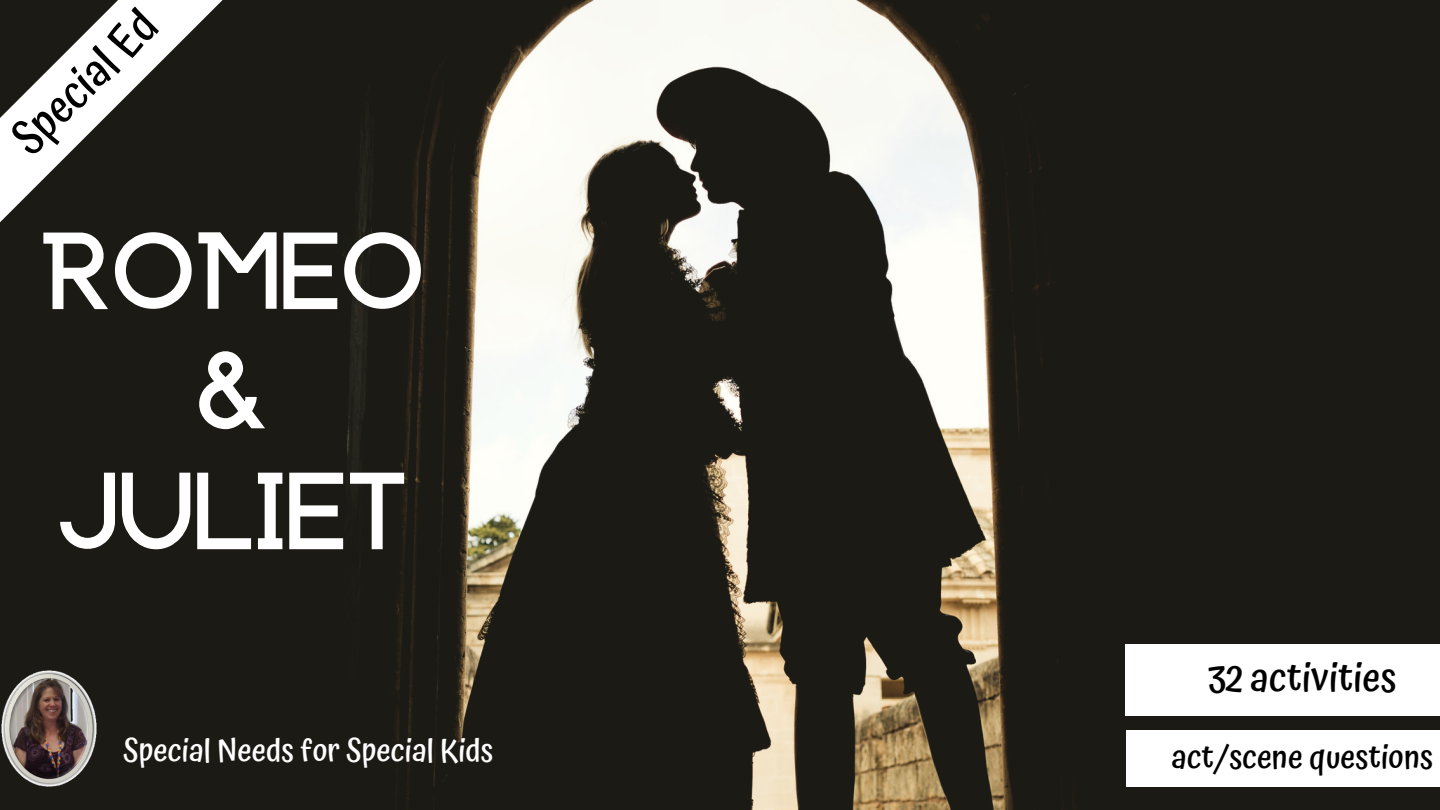
<style>
.page{position:relative;width:1440px;height:810px;background:#fff}
.page>*{position:absolute;margin:0;border:0;box-sizing:border-box;transform-origin:0 0}
.t1{font:900 85.88px/120px "Anchorage";color:#fff;text-align:center}
.t2{font:500 45.12px "Atma";color:#000}
.t3{font:500 39.38px "Atma";color:#000}
.t4{font:500 32.5px "Atma";color:#000}
.t5{font:500 31.25px "Atma";color:#fff}
</style>
<div class="page">
<img style="left:0;top:0;width:1440px;height:810px">
<img style="left:0;top:670px;width:97px;height:118px">
<svg style="left:0;top:0;width:253px;height:241px;fill:#1b1a15"></svg>
<div style="left:1126px;top:644px;width:314px;height:71px;background:#fff"></div>
<div style="left:1126px;top:731px;width:314px;height:56px;background:#fff"></div>
<h2 class="t2" style="left:1px;top:127px;width:184px;rotate:-45deg">Special Ed</h2>
<h1 class="t1" style="left:40px;top:224px;width:386px">ROMEO &amp;<br>JULIET</h1>
<p class="t5" style="left:123px;top:732px;width:372px">Special Needs for Special Kids</p>
<p class="t3" style="left:1208px;top:654px;width:190px">32 activities</p>
<p class="t4" style="left:1172px;top:738px;width:263px">act/scene questions</p>
</div>
